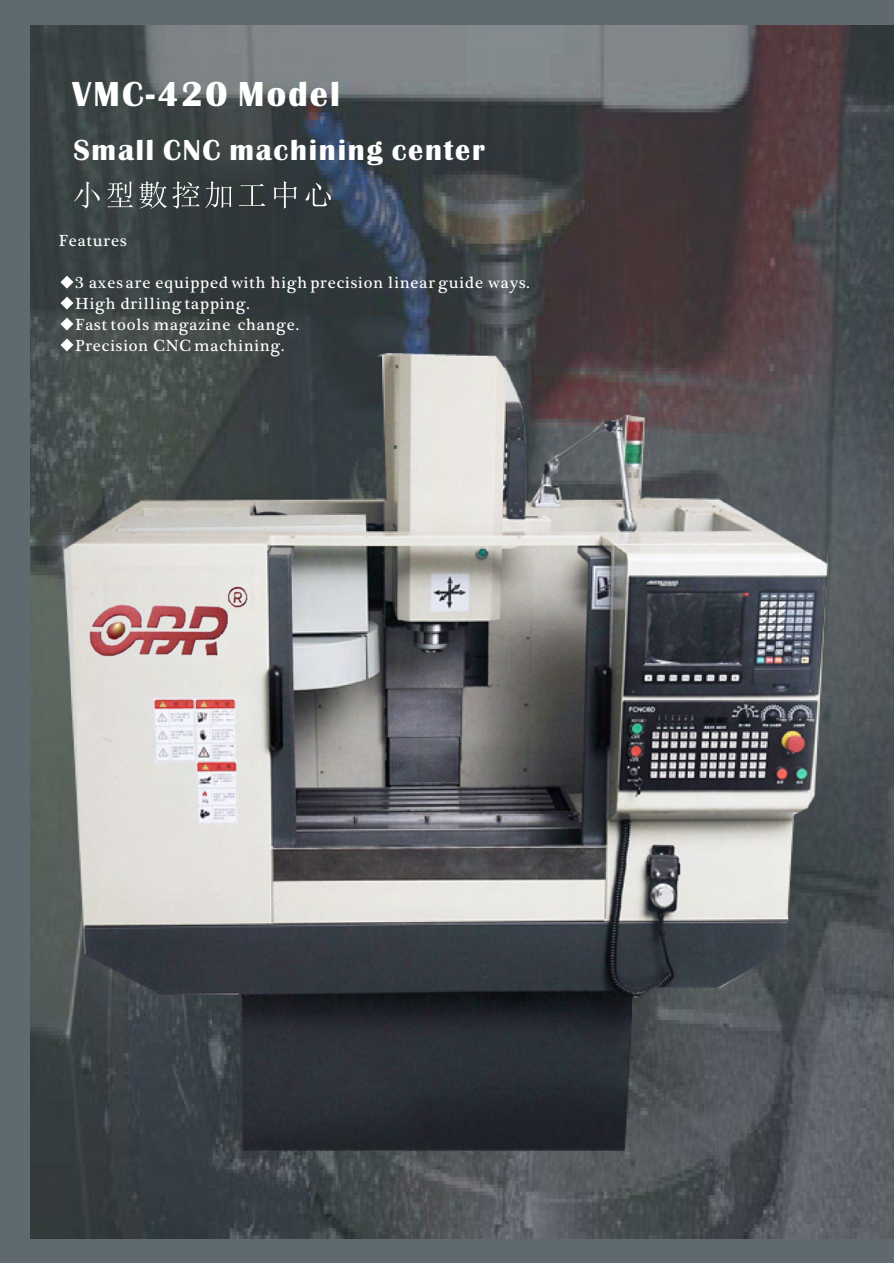
<style>
.page{position:relative;width:894px;height:1263px;background:#5e6970}
.page>*{position:absolute;margin:0;border:0;box-sizing:border-box;transform-origin:0 0}
.t1{font:700 36px "Britannic";letter-spacing:.06em;color:#fff}
.t2{font:700 30px "Britannic";letter-spacing:.06em;color:#fff}
.t3{font:16.5px/21px "Plantagenet Cherokee";letter-spacing:.05em;color:#fff}
</style>
<div class="page">
<img style="left:30px;top:25px;width:864px;height:1213px">
<svg style="left:74px;top:181px;width:26px;height:27px"></svg>
<svg style="left:107px;top:181px;width:26px;height:26px"></svg>
<svg style="left:139px;top:181px;width:93px;height:28px;background:#5c6263"></svg>
<svg style="left:239px;top:184px;width:27px;height:22px"></svg>
<svg style="left:274px;top:181px;width:23px;height:28px"></svg>
<svg style="left:305px;top:183px;width:26px;height:23px"></svg>
<svg style="left:60px;top:276px;width:13px;height:13px"></svg>
<svg style="left:60px;top:297px;width:13px;height:13px"></svg>
<svg style="left:60px;top:318px;width:13px;height:13px"></svg>
<svg style="left:60px;top:339px;width:13px;height:12px"></svg>
<img style="left:64px;top:353px;width:765px;height:797px">
<img style="left:87px;top:575px;width:161px;height:91px">
<h1 class="t1" style="left:72px;top:82px;width:269px">VMC-420 Model</h1>
<h2 class="t2" style="left:73px;top:140px;width:413px">Small CNC machining center</h2>
<p class="t3" style="left:59px;top:232px;width:69px">Features</p>
<p class="t3" style="left:75px;top:274px;width:456px">3 axes are equipped with high precision linear guide ways.<br>High drilling tapping.<br>Fast tools magazine change.<br>Precision CNC machining.</p>
</div>
